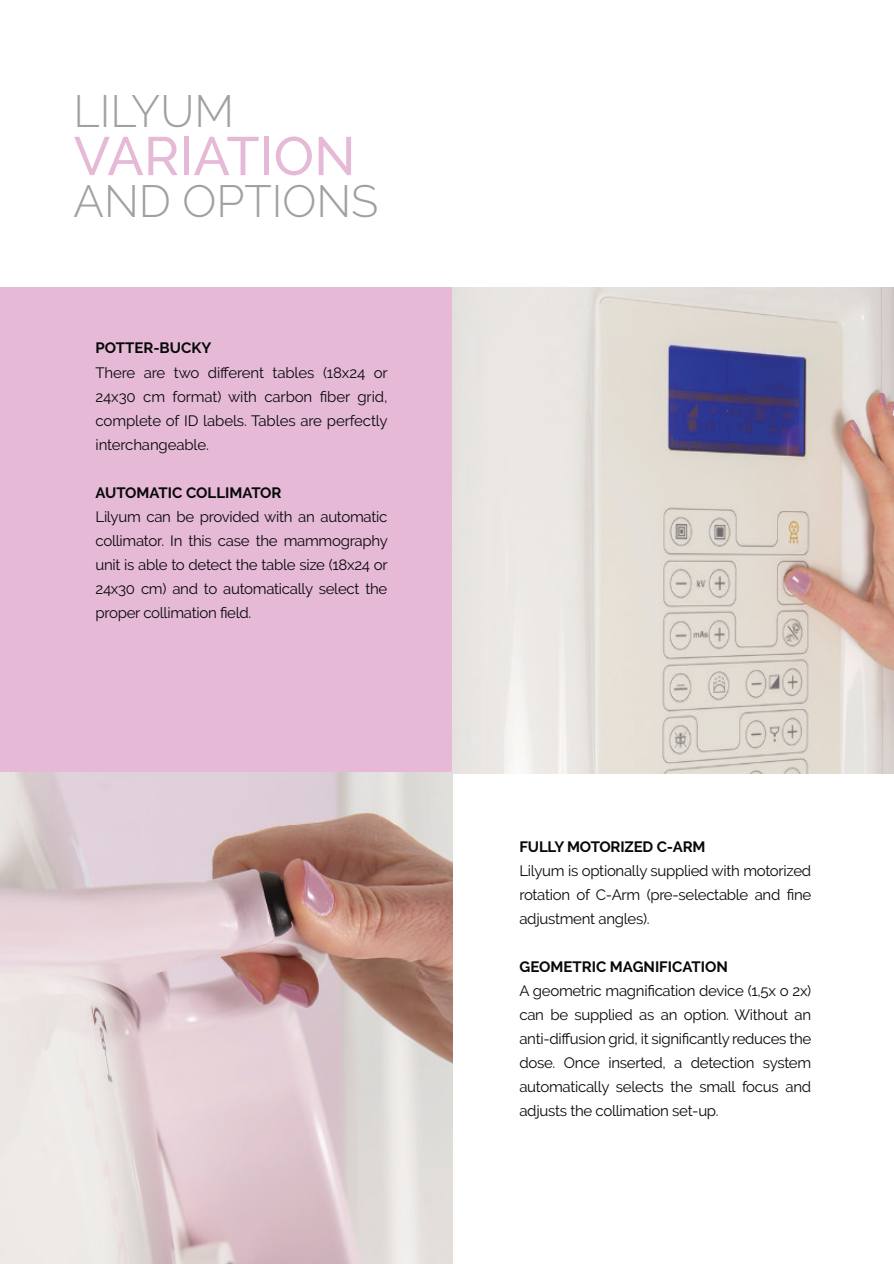
<style>
.page{position:relative;width:894px;height:1264px;background:#fff}
.page>*{position:absolute;margin:0;border:0;box-sizing:border-box;transform-origin:0 0}
.t1{font:54px "font 0000000022 cf 339 e";color:#e6bad7}
.t2{font:45px/89.4px "font 0000000022 cf 339 e";color:#9ea0a2}
.t3{font:15px/24px "font 0000000022 cf 339 d";letter-spacing:-.02em;color:#070909;text-align:justify}
.t4{font:15px "font 0000000022 cf 339 e";color:#070909}
</style>
<div class="page">
<div style="left:0;top:287px;width:453px;height:486px;background:#e6bad7"></div>
<img style="left:453px;top:287px;width:440px;height:486px">
<img style="left:0;top:772px;width:452px;height:491px">
<h2 class="t2" style="left:74px;top:67px;width:306px">LILYUM<br>AND OPTIONS</h2>
<h1 class="t1" style="left:74px;top:124px;width:283px">VARIATION</h1>
<p class="t4" style="left:95px;top:339px;width:117px">POTTER-BUCKY</p>
<p class="t3" style="left:95px;top:360px;width:293px">There are two different tables (18x24 or 24x30 cm format) with carbon fiber grid, complete of ID labels. Tables are perfectly interchangeable.</p>
<p class="t4" style="left:95px;top:483px;width:187px">AUTOMATIC COLLIMATOR</p>
<p class="t3" style="left:95px;top:504px;width:293px">Lilyum can be provided with an automatic collimator. In this case the mammography unit is able to detect the table size (18x24 or 24x30 cm) and to automatically select the proper collimation field.</p>
<p class="t4" style="left:519px;top:837px;width:187px">FULLY MOTORIZED C-ARM</p>
<p class="t3" style="left:519px;top:858px;width:293px">Lilyum is optionally supplied with motorized rotation of C-Arm (pre-selectable and fine adjustment angles).</p>
<p class="t4" style="left:519px;top:958px;width:210px">GEOMETRIC MAGNIFICATION</p>
<p class="t3" style="left:519px;top:978px;width:293px">A geometric magnification device (1,5x o 2x) can be supplied as an option. Without an anti-diffusion grid, it significantly reduces the dose. Once inserted, a detection system automatically selects the small focus and adjusts the collimation set-up.</p>
</div>
